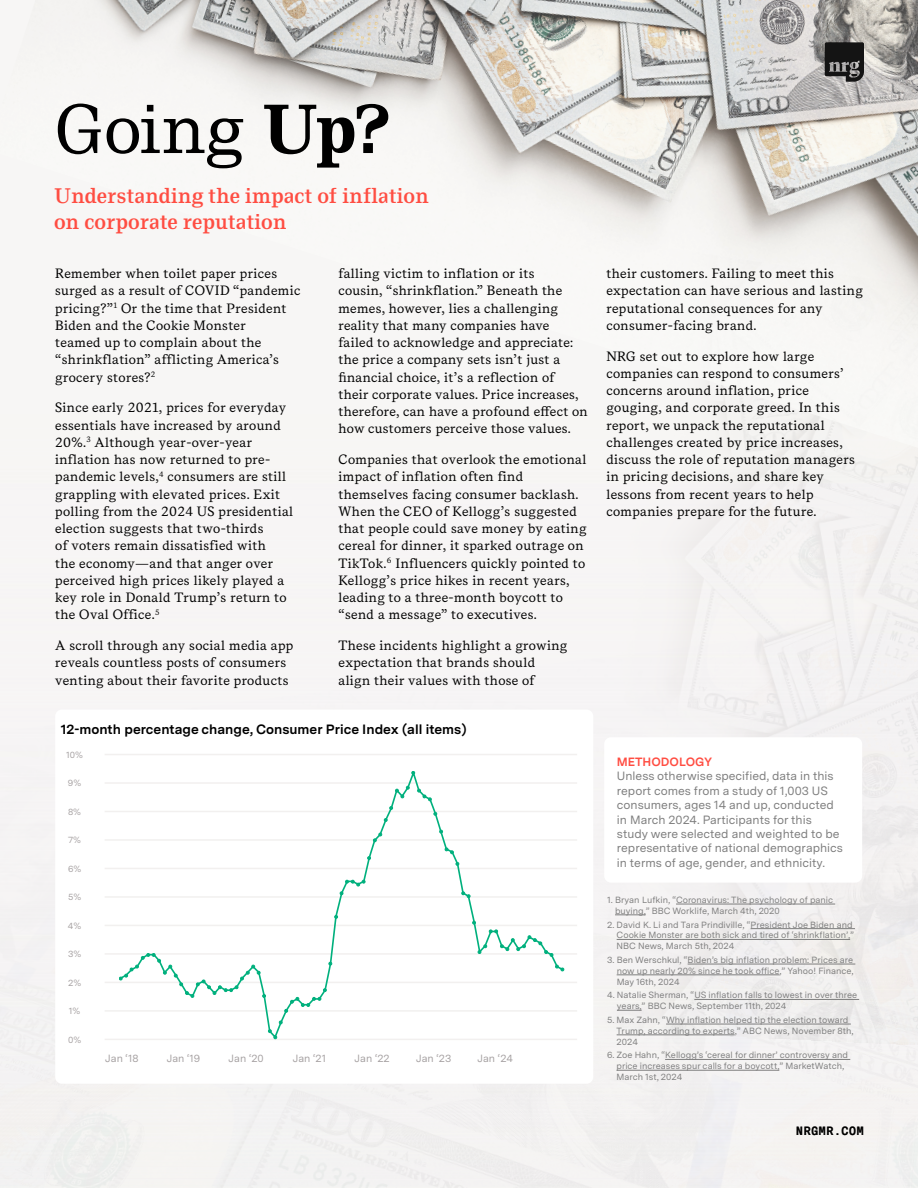
<style>
.page{position:relative;width:918px;height:1188px;background:#fff}
.page>*{position:absolute;margin:0;border:0;box-sizing:border-box;transform-origin:0 0}
.t1{font:69px "Messina Modern";letter-spacing:-.02em;color:#000}
.t2{font:600 21px/25.8px "Messina Modern";color:#ff4d42}
.t3{font:13.5px/17.2px "Messina Serif";letter-spacing:.025em;color:#000}
.t4{font:700 13.5px "Messina Sans";color:#000}
.t5{font:12px/14.4px "Messina Sans";color:#7e7e7e}
.t6{font:700 12px "Messina Sans";color:#ff4d42}
.t7{font:700 12px "Messina Sans Mono";color:#000}
.t8{font:10.5px "Messina Sans";color:#a5a0a1}
.t9{font:9px/10.8px "Messina Sans";color:#7e7e7e}
.t10{font:9px "Messina Sans";color:#a5a0a1}
.s1{font-weight:700}
</style>
<div class="page">
<img style="left:0;top:0;width:918px;height:450px">
<div style="left:55px;top:710px;width:538px;height:374px;background:#fff;border-radius:7px"></div>
<hr style="left:105px;top:868px;width:472px;height:1px;background:#f2f0ef">
<hr style="left:105px;top:896px;width:472px;height:2px;background:#f2f0ef">
<hr style="left:105px;top:925px;width:472px;height:1px;background:#f2f0ef">
<hr style="left:105px;top:1039px;width:472px;height:1px;background:#f2f0ef">
<hr style="left:105px;top:1010px;width:472px;height:2px;background:#f2f0ef">
<hr style="left:105px;top:982px;width:472px;height:1px;background:#f2f0ef">
<hr style="left:105px;top:953px;width:472px;height:2px;background:#f2f0ef">
<hr style="left:105px;top:839px;width:472px;height:2px;background:#f2f0ef">
<hr style="left:105px;top:811px;width:472px;height:1px;background:#f2f0ef">
<hr style="left:105px;top:782px;width:472px;height:2px;background:#f2f0ef">
<hr style="left:105px;top:754px;width:472px;height:1px;background:#f2f0ef">
<svg style="left:263px;top:771px;width:301px;height:254px"></svg>
<svg style="left:119px;top:953px;width:147px;height:45px"></svg>
<svg style="left:268px;top:1021px;width:14px;height:18px"></svg>
<svg style="left:284px;top:988px;width:43px;height:25px"></svg>
<svg style="left:334px;top:915px;width:4px;height:4px"></svg>
<svg style="left:345px;top:880px;width:20px;height:6px"></svg>
<svg style="left:367px;top:856px;width:4px;height:4px"></svg>
<svg style="left:373px;top:833px;width:9px;height:9px"></svg>
<svg style="left:384px;top:818px;width:3px;height:4px"></svg>
<svg style="left:389px;top:806px;width:4px;height:4px"></svg>
<svg style="left:395px;top:786px;width:15px;height:12px"></svg>
<svg style="left:412px;top:771px;width:3px;height:4px"></svg>
<svg style="left:417px;top:789px;width:15px;height:12px"></svg>
<svg style="left:434px;top:812px;width:3px;height:4px"></svg>
<svg style="left:439px;top:830px;width:4px;height:3px"></svg>
<svg style="left:445px;top:848px;width:9px;height:6px"></svg>
<svg style="left:456px;top:862px;width:3px;height:4px"></svg>
<svg style="left:461px;top:892px;width:9px;height:6px"></svg>
<svg style="left:472px;top:921px;width:4px;height:3px"></svg>
<svg style="left:478px;top:930px;width:75px;height:27px"></svg>
<svg style="left:555px;top:965px;width:9px;height:6px"></svg>
<hr style="left:676px;top:904px;width:159px;height:1px;background:#7e7e7e">
<hr style="left:615px;top:915px;width:31px;height:1px;background:#7e7e7e">
<hr style="left:751px;top:928px;width:104px;height:1px;background:#7e7e7e">
<hr style="left:617px;top:939px;width:233px;height:1px;background:#7e7e7e">
<hr style="left:688px;top:964px;width:167px;height:1px;background:#7e7e7e">
<hr style="left:617px;top:975px;width:163px;height:1px;background:#7e7e7e">
<hr style="left:694px;top:999px;width:165px;height:1px;background:#7e7e7e">
<svg style="left:617px;top:1010px;width:25px;height:1px"></svg>
<hr style="left:666px;top:1024px;width:185px;height:1px;background:#7e7e7e">
<hr style="left:617px;top:1035px;width:118px;height:1px;background:#7e7e7e">
<hr style="left:665px;top:1059px;width:185px;height:1px;background:#7e7e7e">
<hr style="left:617px;top:1070px;width:162px;height:1px;background:#7e7e7e">
<svg style="left:825px;top:42px;width:39px;height:40px;background:#3a3a3a"></svg>
<div style="left:604px;top:737px;width:258px;height:146px;background:#fff;border-radius:7px"></div>
<h1 class="t1" style="left:54px;top:80px;width:339px">Going <span class="s1">Up?</span></h1>
<h2 class="t2" style="left:54px;top:183px;width:376px">Understanding the impact of inflation on corporate reputation</h2>
<p class="t3" style="left:55px;top:264px;width:247px">Remember when toilet paper prices surged as a result of COVID “pandemic pricing?”<sup>1</sup> Or the time that President<br>Biden and the Cookie Monster<br>teamed up to complain about the “shrinkflation” afflicting America’s grocery stores?<sup>2</sup></p>
<p class="t3" style="left:55px;top:399px;width:240px">Since early 2021, prices for everyday essentials have increased by around 20%.<sup>3</sup> Although year-over-year inflation has now returned to pre&shy;pandemic levels,<sup>4</sup> consumers are still grappling with elevated prices. Exit polling from the 2024 US presidential election suggests that two-thirds<br>of voters remain dissatisfied with<br>the economy—and that anger over perceived high prices likely played a key role in Donald Trump’s return to the Oval Office.<sup>5</sup></p>
<p class="t3" style="left:55px;top:636px;width:240px">A scroll through any social media app reveals countless posts of consumers venting about their favorite products</p>
<p class="t3" style="left:338px;top:264px;width:251px">falling victim to inflation or its<br>cousin, “shrinkflation.” Beneath the memes, however, lies a challenging reality that many companies have failed to acknowledge and appreciate: the price a company sets isn’t just a financial choice, it’s a reflection of their corporate values. Price increases, therefore, can have a profound effect on how customers perceive those values.</p>
<p class="t3" style="left:338px;top:450px;width:250px">Companies that overlook the emotional impact of inflation often find themselves facing consumer backlash.<br>When the CEO of Kellogg’s suggested that people could save money by eating cereal for dinner, it sparked outrage on TikTok.<sup>6</sup> Influencers quickly pointed to Kellogg’s price hikes in recent years, leading to a three-month boycott to “send a message” to executives.</p>
<p class="t3" style="left:338px;top:636px;width:231px">These incidents highlight a growing expectation that brands should align their values with those of</p>
<p class="t4" style="left:61px;top:720px;width:407px">12-month percentage change, Consumer Price Index (all items)</p>
<p class="t10" style="left:66px;top:748px;width:18px">10%</p>
<p class="t10" style="left:68px;top:777px;width:15px">9%</p>
<p class="t10" style="left:68px;top:805px;width:15px">8%</p>
<p class="t10" style="left:68px;top:834px;width:14px">7%</p>
<p class="t10" style="left:68px;top:862px;width:15px">6%</p>
<p class="t10" style="left:68px;top:891px;width:15px">5%</p>
<p class="t10" style="left:68px;top:919px;width:15px">4%</p>
<p class="t10" style="left:68px;top:948px;width:15px">3%</p>
<p class="t10" style="left:68px;top:976px;width:15px">2%</p>
<p class="t10" style="left:69px;top:1005px;width:13px">1%</p>
<p class="t10" style="left:68px;top:1033px;width:15px">0%</p>
<p class="t8" style="left:105px;top:1051px;width:35px">Jan ‘18</p>
<p class="t8" style="left:167px;top:1051px;width:35px">Jan ‘19</p>
<p class="t8" style="left:229px;top:1051px;width:37px">Jan ‘20</p>
<p class="t8" style="left:293px;top:1051px;width:35px">Jan ‘21</p>
<p class="t8" style="left:355px;top:1051px;width:37px">Jan ‘22</p>
<p class="t8" style="left:416px;top:1051px;width:37px">Jan ‘23</p>
<p class="t8" style="left:478px;top:1051px;width:37px">Jan ‘24</p>
<p class="t3" style="left:606px;top:264px;width:258px">their customers. Failing to meet this expectation can have serious and lasting reputational consequences for any consumer-facing brand.</p>
<p class="t3" style="left:606px;top:347px;width:250px">NRG set out to explore how large companies can respond to consumers’ concerns around inflation, price gouging, and corporate greed. In this report, we unpack the reputational challenges created by price increases, discuss the role of reputation managers in pricing decisions, and share key lessons from recent years to help companies prepare for the future.</p>
<p class="t6" style="left:617px;top:753px;width:97px">METHODOLOGY</p>
<p class="t5" style="left:617px;top:769px;width:228px">Unless otherwise specified, data in this report comes from a study of 1,003 US consumers, ages 14 and up, conducted in March 2024. Participants for this study were selected and weighted to be representative of national demographics in terms of age, gender, and ethnicity.</p>
<p class="t9" style="left:615px;top:894px;width:220px;text-indent:-8px">1. Bryan Lufkin, “Coronavirus: The psychology of panic buying,” BBC Worklife, March 4th, 2020</p>
<p class="t9" style="left:617px;top:919px;width:239px;text-indent:-9px">2. David K. Li and Tara Prindiville, “President Joe Biden and<br>Cookie Monster are both sick and tired of ‘shrinkflation’,”<br>NBC News, March 5th, 2024</p>
<p class="t9" style="left:617px;top:954px;width:238px;text-align:justify;text-indent:-9px">3. Ben Werschkul, “Biden’s big inflation problem: Prices are now up nearly 20% since he took office,” Yahoo! Finance, May 16th, 2024</p>
<p class="t9" style="left:617px;top:990px;width:242px;text-indent:-10px">4. Natalie Sherman, “US inflation falls to lowest in over three years,” BBC News, September 11th, 2024</p>
<p class="t9" style="left:617px;top:1014px;width:238px;text-indent:-9px">5. Max Zahn, “Why inflation helped tip the election toward<br>Trump, according to experts,” ABC News, November 8th,<br>2024</p>
<p class="t9" style="left:617px;top:1050px;width:233px;text-indent:-9px">6. Zoe Hahn, “Kellogg’s ‘cereal for dinner’ controversy and price increases spur calls for a boycott,” MarketWatch,<br>March 1st, 2024</p>
<p class="t7" style="left:796px;top:1122px;width:70px">NRGMR.COM</p>
</div>
